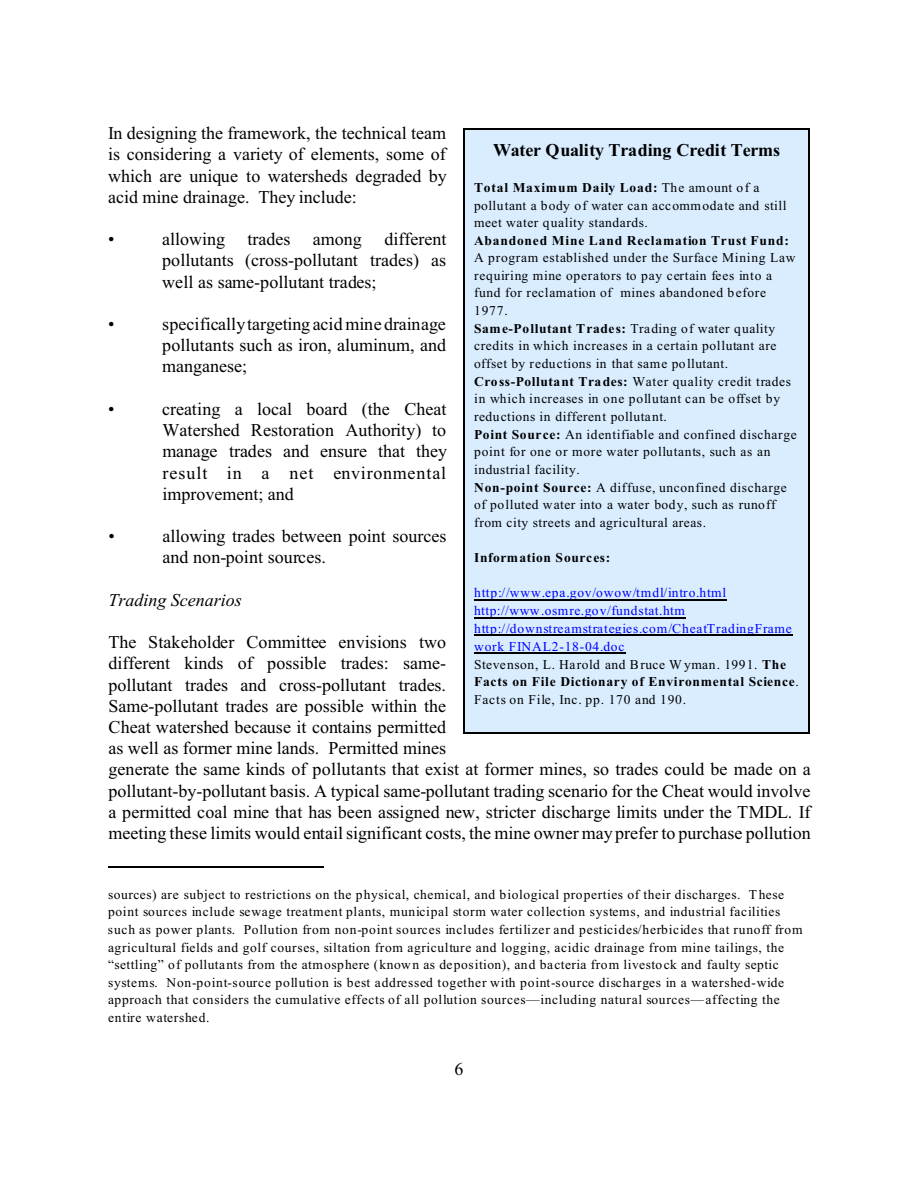
<style>
.page{position:relative;width:918px;height:1188px;background:#fff}
.page>*{position:absolute;margin:0;border:0;box-sizing:border-box;transform-origin:0 0}
.t1{font:18px/21.1px "Times";color:#000;text-align:justify}
.t2{font:700 18px "Times New Roman";letter-spacing:-.01em;color:#000}
.t3{font:italic 18px "Times New Roman";color:#000}
.t4{font:13.5px/17.5px "Times";letter-spacing:.045em;color:#000}
.t5{font:13.5px/17.7px "Times";letter-spacing:.06em;color:#00f}
.t6{font:700 13.5px "Times New Roman";letter-spacing:.04em;color:#000}
.s1{font-family:"Times New Roman";font-weight:700}
.s2{color:#000}
.s3{font-family:"Times New Roman";font-weight:700;color:#000}
</style>
<div class="page">
<hr style="left:108px;top:866px;width:216px;height:1px;background:#000">
<div style="left:464px;top:128px;width:346px;height:606px;background:#d9edff"></div>
<hr style="left:474px;top:599px;width:252px;height:1px;background:#000">
<hr style="left:474px;top:617px;width:212px;height:1px;background:#000">
<hr style="left:474px;top:635px;width:318px;height:1px;background:#000">
<hr style="left:474px;top:652px;width:151px;height:1px;background:#000">
<hr style="left:464px;top:128px;width:1px;height:606px;background:#000">
<hr style="left:808px;top:128px;width:2px;height:606px;background:#000">
<hr style="left:464px;top:128px;width:345px;height:2px;background:#000">
<hr style="left:464px;top:733px;width:345px;height:1px;background:#000">
<p class="t1" style="left:108px;top:124px;width:340px">In designing the framework, the technical team is considering a variety of elements, some of which are unique to watersheds degraded by acid mine drainage. They include:</p>
<p class="t1" style="left:108px;top:230px;width:8px">•</p>
<p class="t1" style="left:162px;top:230px;width:130px">allowing trades</p>
<p class="t1" style="left:313px;top:230px;width:50px">among</p>
<p class="t1" style="left:162px;top:230px;width:286px;text-indent:222px">different pollutants (cross-pollutant trades) as well as same-pollutant trades;</p>
<p class="t1" style="left:108px;top:315px;width:8px">•</p>
<p class="t1" style="left:162px;top:315px;width:285px">specifically targeting acid mine drainage pollutants such as iron, aluminum, and manganese;</p>
<p class="t1" style="left:108px;top:400px;width:8px">•</p>
<p class="t1" style="left:162px;top:400px;width:286px">creating a local board (the Cheat Watershed Restoration Authority) to manage trades and ensure that they result in a net environmental improvement; and</p>
<p class="t1" style="left:108px;top:527px;width:8px">•</p>
<p class="t1" style="left:162px;top:527px;width:286px">allowing trades between point sources and non-point sources.</p>
<p class="t3" style="left:108px;top:593px;width:135px">Trading Scenarios</p>
<p class="t1" style="left:108px;top:633px;width:339px">The Stakeholder Committee envisions two different kinds of possible trades: same&shy;pollutant trades and cross-pollutant trades.<br>Same-pollutant trades are possible within the Cheat watershed because it contains permitted as well as former mine lands. Permitted mines</p>
<p class="t2" style="left:493px;top:144px;width:289px">Water Quality Trading Credit Terms</p>
<p class="t4" style="left:474px;top:180px;width:323px"><span class="s1">Total Maximum Daily Load:</span> The amount o f a pollutant a body o f water ca n accomm oda te and still meet water q uality standards.<br><span class="s1">Abandoned Mine Land Reclamation Trust Fund:<br></span>A program established under the Surface Mining Law requiring mine operators to pay certain fees into a fund for reclamation of</p>
<p class="t4" style="left:620px;top:285px;width:147px">mines abandoned before</p>
<p class="t4" style="left:474px;top:303px;width:324px">1977.<br><span class="s1">Sam e-Po llutant T rade s:</span> Tra ding o f water q uality credits in which increases in a certain pollutant are offset by reductions in that sam e po llutant.<br><span class="s1">Cro ss-Polluta nt Tra des:</span> Water quality credit trades in which increases in one pollutant can be offset by redu ctions in different polluta nt.<br><span class="s1">Point Sour ce:</span> An identifiable and confined discharge point for one or more water pollutants, such as an industria l facility.<br><span class="s1">Non-point Source:</span> A diffuse, unconfined discharge of po lluted water into a water bod y, such as runoff from city streets and agricultural areas.</p>
<p class="t6" style="left:474px;top:553px;width:137px">Inform ation S ourc es:</p>
<p class="t5" style="left:474px;top:585px;width:326px">http://www.epa.gov/owow/tmdl/intro.html<br>http://www .osmre.gov/fundstat.htm http://downstreamstrategies.com/CheatTradingFrame work FINAL2-18-04.doc<br><span class="s2">Steve nson, L. Ha rold and B ruce W yman. 199 1.</span> <span class="s3">The Facts on File Dictionary of Environmental Science</span><span class="s2">.<br>Facts on File, Inc. pp. 170 and 190.</span></p>
<p class="t1" style="left:108px;top:761px;width:704px">generate the same kinds of pollutants that exist at former mines, so trades could be made on a pollutant-by-pollutant basis. A typical same-pollutant trading scenario for the Cheat would involve a permitted coal mine that has been assigned new, stricter discharge limits under the TMDL. If meeting these limits would entail significant costs, the mine owner may prefer to purchase pollution</p>
<p class="t4" style="left:108px;top:887px;width:696px">sources) are subject to restrictions on the physical, chemical, and biological properties of their discharges. These point sources include sewage treatment plants, municipal storm water collection systems, and industrial facilities such as power plants. Pollution from non-point sources includes fertilizer and pesticides/herbicides that runoff from agricultural fields and golf courses, siltation from agriculture and logging, acidic drainage from mine tailings, the “settling” of pollutants from the atmosphere (known as deposition), and bacteria from livestock and faulty septic systems. Non-point-source pollution is best addressed together with point-source discharges in a watershed-wide approach that considers the cumulative effects of all pollution sources—including natural sources—affecting the entire watershed.</p>
<h1 class="t1" style="left:454px;top:1060px;width:10px">6</h1>
</div>
